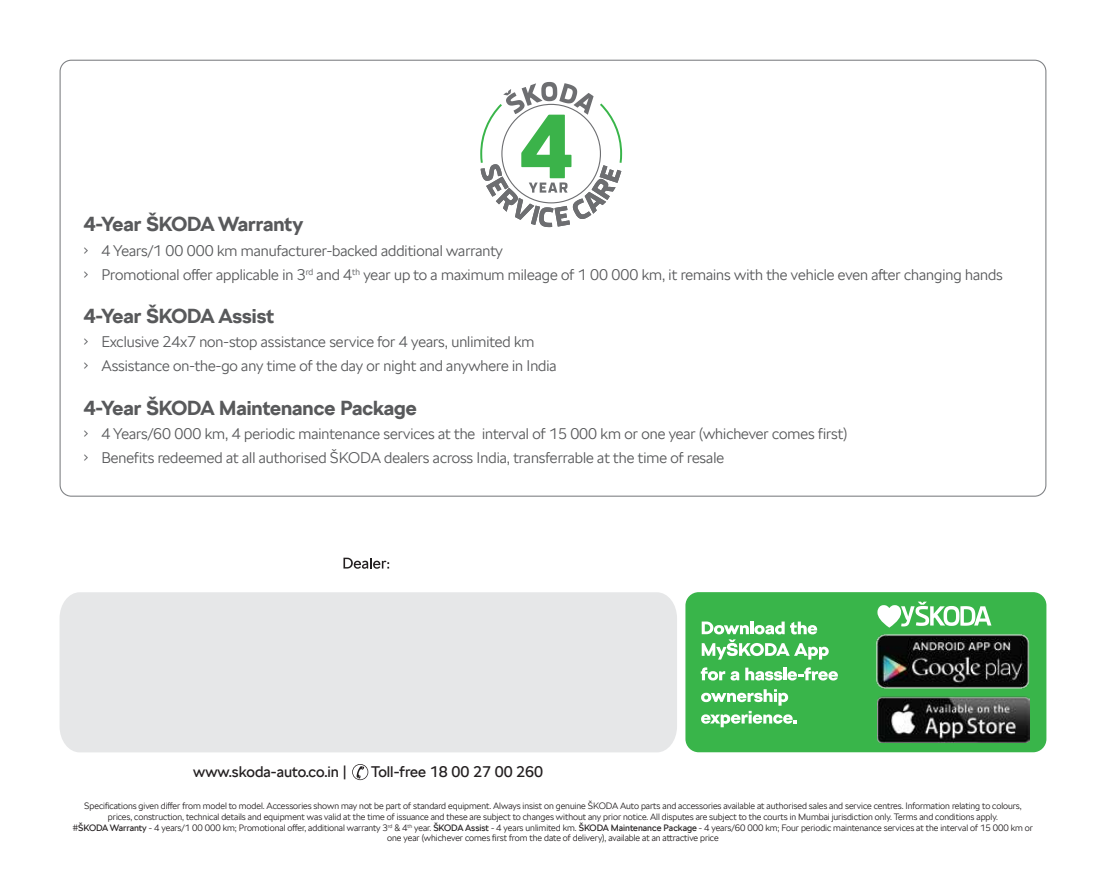
<style>
.page{position:relative;width:1106px;height:893px;background:#fff}
.page>*{position:absolute;margin:0;border:0;box-sizing:border-box;transform-origin:0 0}
.t1{font:700 19.8px "SKODA Next";color:#58595b}
.t2{font:300 15px "SKODA Next";color:#58595b}
.t3{font:15px "SKODA Next";color:#231f20}
.t4{font:300 9px/10.8px "SKODA Next";letter-spacing:-.005em;color:#231f20;text-align:center}
.s1{font-weight:400}
</style>
<div class="page">
<svg style="left:352px;top:764px;width:16px;height:16px"></svg>
<svg style="left:343px;top:558px;width:46px;height:11px"></svg>
<div style="left:60px;top:592px;width:617px;height:160px;background:#e6e7e8"></div>
<div style="left:685px;top:592px;width:361px;height:160px;background:#39b54a;border-radius:13px"></div>
<img style="left:876px;top:634px;width:154px;height:55px">
<img style="left:877px;top:696px;width:152px;height:46px">
<svg style="left:877px;top:602px;width:114px;height:26px"></svg>
<svg style="left:701px;top:621px;width:127px;height:39px"></svg>
<svg style="left:700px;top:667px;width:39px;height:13px"></svg>
<svg style="left:745px;top:667px;width:93px;height:13px"></svg>
<svg style="left:701px;top:689px;width:95px;height:38px"></svg>
<svg style="left:60px;top:60px;width:986px;height:437px"></svg>
<svg style="left:479px;top:82px;width:144px;height:153px"></svg>
<h1 class="t1" style="left:84px;top:211px;width:221px">4-Year ŠKODA Warranty</h1>
<h2 class="t2" style="left:84px;top:240px;width:420px">• 4 Years/1 00 000 km manufacturer-backed additional warranty</h2>
<h2 class="t2" style="left:84px;top:264px;width:920px">• Promotional offer applicable in 3<sup>rd</sup> and 4<sup>th</sup> year up to a maximum mileage of 1 00 000 km, it remains with the vehicle even after changing hands</h2>
<h1 class="t1" style="left:84px;top:302px;width:192px">4-Year ŠKODA Assist</h1>
<h2 class="t2" style="left:84px;top:331px;width:452px">• Exclusive 24x7 non-stop assistance service for 4 years, unlimited km</h2>
<h2 class="t2" style="left:84px;top:356px;width:474px">• Assistance on-the-go any time of the day or night and anywhere in India</h2>
<h1 class="t1" style="left:84px;top:395px;width:334px">4-Year ŠKODA Maintenance Package</h1>
<h2 class="t2" style="left:84px;top:424px;width:765px">• 4 Years/60 000 km, 4 periodic maintenance services at the interval of 15 000 km or one year (whichever comes first)</h2>
<h2 class="t2" style="left:84px;top:448px;width:641px">• Benefits redeemed at all authorised ŠKODA dealers across India, transferrable at the time of resale</h2>
<h2 class="t3" style="left:193px;top:762px;width:155px">www.skoda-auto.co.in |</h2>
<h2 class="t3" style="left:371px;top:762px;width:173px">Toll-free 18 00 27 00 260</h2>
<p class="t4" style="left:73px;top:800px;width:961px">Specifications given differ from model to model. Accessories shown may not be part of standard equipment. Always insist on genuine ŠKODA Auto parts and accessories available at authorised sales and service centres. Information relating to colours, prices, construction, technical details and equipment was valid at the time of issuance and these are subject to changes without any prior notice. All disputes are subject to the courts in Mumbai jurisdiction only. Terms and conditions apply.<br>#<span class="s1">ŠKODA Warranty</span> - 4 years/1 00 000 km; Promotional offer, additional warranty 3<sup>rd</sup> &amp; 4<sup>th</sup> year. <span class="s1">ŠKODA Assist</span> - 4 years unlimited km. <span class="s1">ŠKODA Maintenance Package</span> - 4 years/60 000 km; Four periodic maintenance services at the interval of 15 000 km or one year (whichever comes first from the date of delivery), available at an attractive price</p>
</div>
